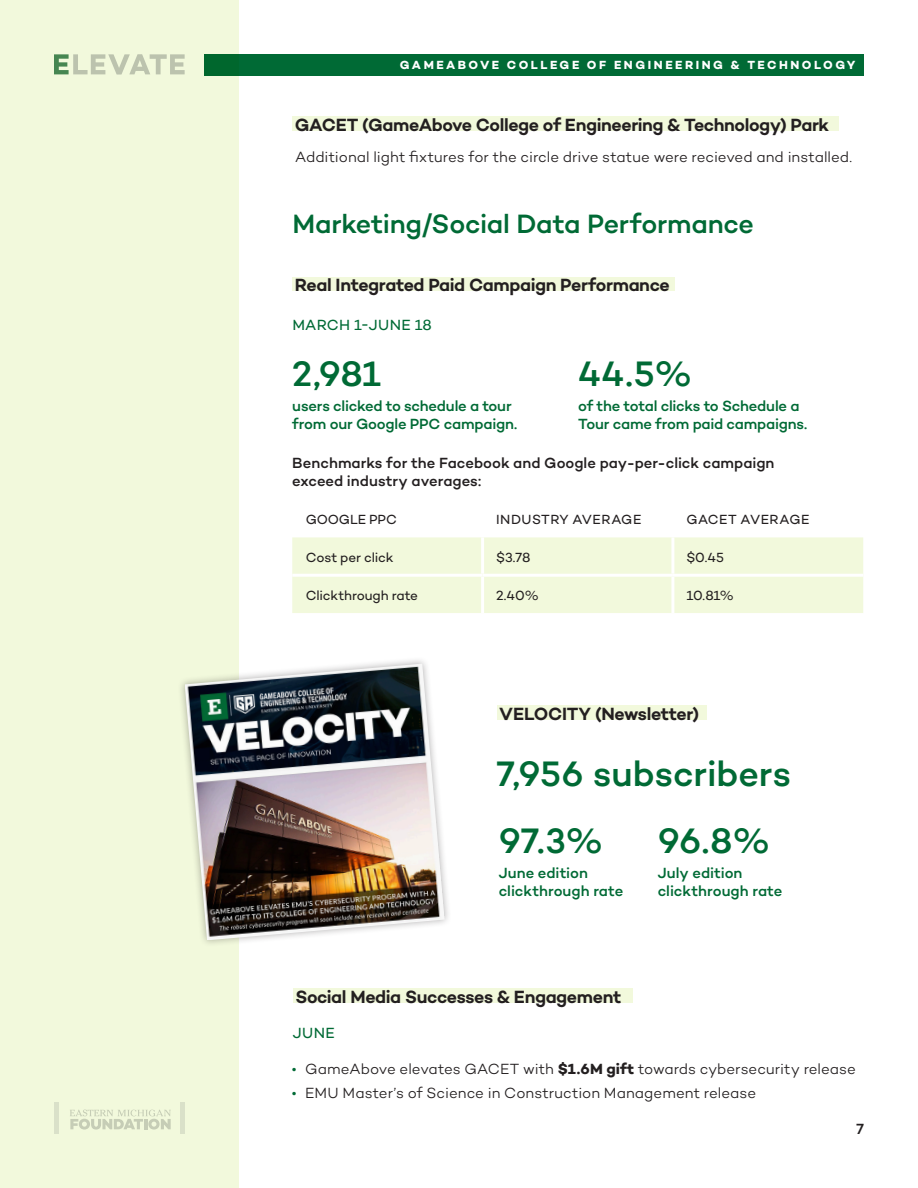
<style>
.page{position:relative;width:918px;height:1188px;background:#fff}
.page>*{position:absolute;margin:0;border:0;box-sizing:border-box;transform-origin:0 0}
.t1{font:500 36px "Campton";letter-spacing:-.005em;color:#006a35}
.t2{font:500 27px "Campton";letter-spacing:-.01em;color:#006a35}
.t3{font:600 18px "Campton";letter-spacing:-.025em;color:#231f20}
.t4{font:300 15px "Campton";color:#231f20}
.t5{font:500 15px/18px "Campton";letter-spacing:-.015em;color:#006a35}
.t6{font:500 15px/18px "Campton";color:#231f20}
.t7{font:15px "Campton";letter-spacing:.025em;color:#006a35}
.t8{font:13.5px "Campton";letter-spacing:-.01em;color:#231f20}
.t9{font:13.5px "Campton";letter-spacing:.03em;color:#231f20}
.t10{font:700 12px "Campton";letter-spacing:.21em;color:#fff}
.s1{color:#006a35}
.s2{font-weight:700}
</style>
<div class="page">
<div style="left:204px;top:54px;width:660px;height:21px;background:#006a35"></div>
<div style="left:0;top:0;width:239px;height:1188px;background:#f2f9dc"></div>
<div style="left:177px;top:656px;width:275px;height:291px;background:#231f20;opacity:.35"></div>
<img style="left:185px;top:664px;width:260px;height:276px">
<div style="left:292px;top:116px;width:547px;height:15px;background:#f2f9dc"></div>
<div style="left:497px;top:705px;width:210px;height:15px;background:#f2f9dc"></div>
<div style="left:292px;top:277px;width:383px;height:14px;background:#f2f9dc"></div>
<div style="left:292px;top:537px;width:571px;height:76px;background:#f2f9dc"></div>
<hr style="left:481px;top:537px;width:3px;height:37px;background:#fff">
<hr style="left:671px;top:537px;width:3px;height:37px;background:#fff">
<hr style="left:292px;top:574px;width:191px;height:3px;background:#fff">
<hr style="left:483px;top:574px;width:190px;height:3px;background:#fff">
<hr style="left:481px;top:577px;width:3px;height:36px;background:#fff">
<hr style="left:673px;top:574px;width:190px;height:3px;background:#fff">
<hr style="left:671px;top:577px;width:3px;height:36px;background:#fff">
<div style="left:293px;top:989px;width:339px;height:14px;background:#f2f9dc"></div>
<p class="t10" style="left:400px;top:58px;width:457px">GAMEABOVE COLLEGE OF ENGINEERING &amp; TECHNOLOGY</p>
<p class="t3" style="left:295px;top:113px;width:536px">GACET (GameAbove College of Engineering &amp; Technology) Park</p>
<p class="t4" style="left:295px;top:148px;width:559px">Additional light fixtures for the circle drive statue were recieved and installed.</p>
<p class="t2" style="left:292px;top:207px;width:463px">Marketing/Social Data Performance</p>
<p class="t3" style="left:295px;top:273px;width:376px">Real Integrated Paid Campaign Performance</p>
<p class="t7" style="left:292px;top:315px;width:141px">MARCH 1-JUNE 18</p>
<p class="t1" style="left:292px;top:351px;width:90px">2,981</p>
<p class="t1" style="left:578px;top:351px;width:116px">44.5%</p>
<p class="t5" style="left:292px;top:397px;width:226px">users clicked to schedule a tour from our Google PPC campaign.</p>
<p class="t5" style="left:578px;top:397px;width:231px">of the total clicks to Schedule a<br>Tour came from paid campaigns.</p>
<p class="t6" style="left:292px;top:453px;width:484px">Benchmarks for the Facebook and Google pay-per-click campaign exceed industry averages:</p>
<p class="t8" style="left:306px;top:511px;width:93px">GOOGLE PPC</p>
<p class="t9" style="left:496px;top:511px;width:147px">INDUSTRY AVERAGE</p>
<p class="t9" style="left:686px;top:511px;width:125px">GACET AVERAGE</p>
<p class="t8" style="left:306px;top:549px;width:89px">Cost per click</p>
<p class="t8" style="left:496px;top:549px;width:36px">$3.78</p>
<p class="t8" style="left:686px;top:549px;width:39px">$0.45</p>
<p class="t8" style="left:306px;top:586px;width:114px">Clickthrough rate</p>
<p class="t8" style="left:496px;top:586px;width:45px">2.40%</p>
<p class="t8" style="left:686px;top:586px;width:49px">10.81%</p>
<p class="t3" style="left:499px;top:702px;width:201px">VELOCITY (Newsletter)</p>
<p class="t1" style="left:497px;top:751px;width:296px">7,956 subscribers</p>
<p class="t1" style="left:499px;top:818px;width:107px">97.3%</p>
<p class="t5" style="left:499px;top:864px;width:126px">June edition clickthrough rate</p>
<p class="t1" style="left:658px;top:818px;width:115px">96.8%</p>
<p class="t5" style="left:658px;top:864px;width:126px">July edition clickthrough rate</p>
<p class="t3" style="left:295px;top:985px;width:328px">Social Media Successes &amp; Engagement</p>
<p class="t7" style="left:293px;top:1024px;width:44px">JUNE</p>
<p class="t4" style="left:292px;top:1059px;width:566px"><span class="s1">•</span> GameAbove elevates GACET with <span class="s2">$1.6M gift</span> towards cybersecurity release</p>
<p class="t4" style="left:292px;top:1084px;width:466px"><span class="s1">•</span> EMU Master’s of Science in Construction Management release</p>
<p class="t6" style="left:856px;top:1120px;width:9px">7</p>
</div>
